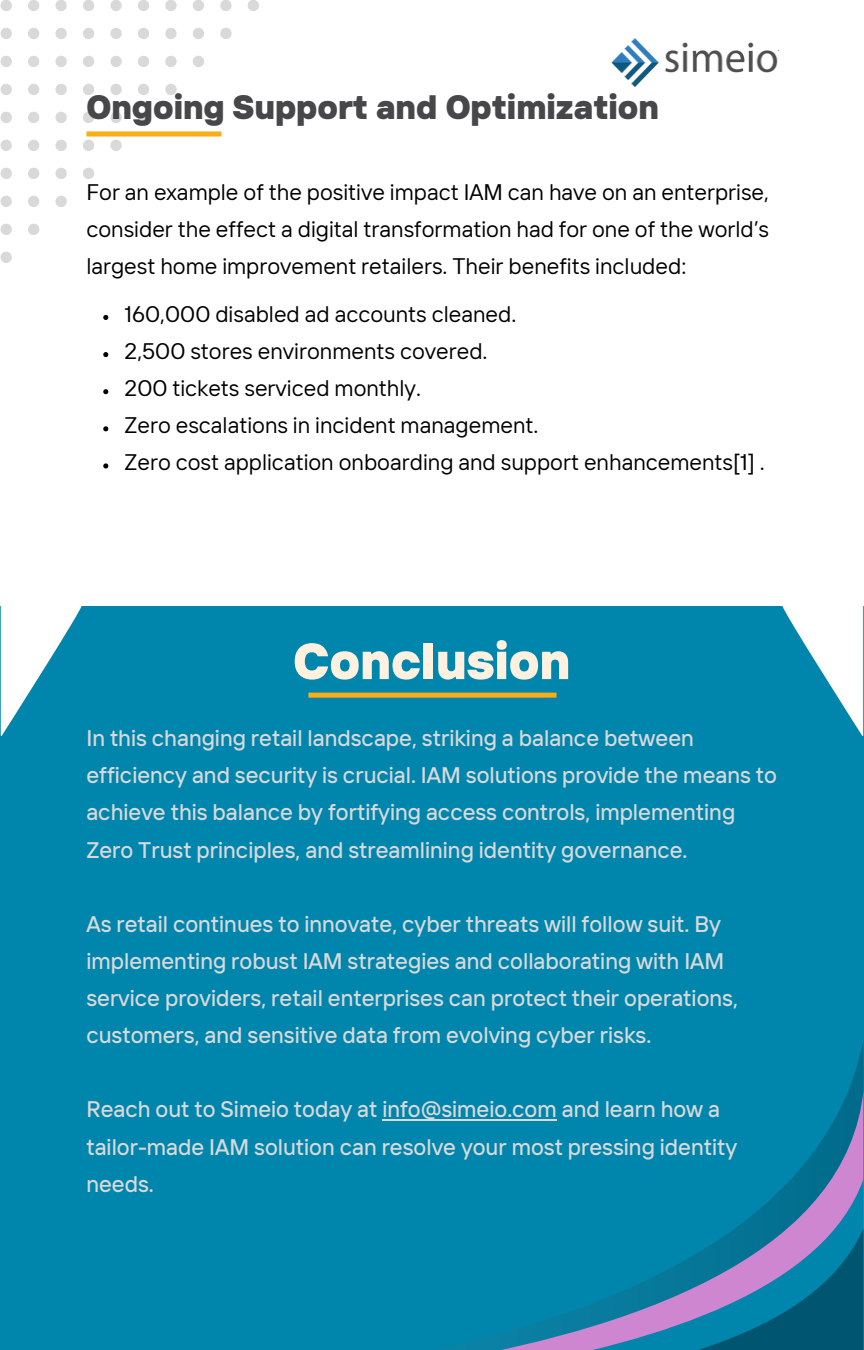
<style>
.page{position:relative;width:864px;height:1350px;background:#fff}
.page>*{position:absolute;margin:0;border:0;box-sizing:border-box;transform-origin:0 0}
.t1{font:900 50.62px "TT Interfaces";color:#fff1df}
.t2{font:900 33.75px "TT Interfaces";color:#474749}
.t3{font:500 22.5px/37.1px "TT Interfaces";color:#d9d9d9}
.t4{font:22.5px/37.1px "TT Interfaces";color:#000;text-align:justify}
</style>
<div class="page">
<svg style="left:248px;top:0;width:11px;height:11px"></svg>
<svg style="left:220px;top:0;width:12px;height:11px"></svg>
<svg style="left:220px;top:28px;width:12px;height:11px"></svg>
<svg style="left:193px;top:0;width:11px;height:11px"></svg>
<svg style="left:193px;top:28px;width:11px;height:11px"></svg>
<svg style="left:193px;top:56px;width:11px;height:11px"></svg>
<svg style="left:165px;top:0;width:12px;height:11px"></svg>
<svg style="left:165px;top:28px;width:12px;height:11px"></svg>
<svg style="left:165px;top:56px;width:12px;height:11px"></svg>
<svg style="left:165px;top:84px;width:12px;height:11px"></svg>
<svg style="left:138px;top:0;width:11px;height:11px"></svg>
<svg style="left:138px;top:28px;width:11px;height:11px"></svg>
<svg style="left:138px;top:56px;width:11px;height:11px"></svg>
<svg style="left:138px;top:84px;width:11px;height:11px"></svg>
<svg style="left:138px;top:112px;width:11px;height:11px"></svg>
<svg style="left:110px;top:0;width:12px;height:11px"></svg>
<svg style="left:110px;top:28px;width:12px;height:11px"></svg>
<svg style="left:110px;top:56px;width:12px;height:11px"></svg>
<svg style="left:110px;top:84px;width:12px;height:11px"></svg>
<svg style="left:110px;top:112px;width:12px;height:11px"></svg>
<svg style="left:110px;top:140px;width:12px;height:11px"></svg>
<svg style="left:83px;top:0;width:11px;height:11px"></svg>
<svg style="left:83px;top:28px;width:11px;height:11px"></svg>
<svg style="left:83px;top:56px;width:11px;height:11px"></svg>
<svg style="left:83px;top:84px;width:11px;height:11px"></svg>
<svg style="left:83px;top:112px;width:11px;height:11px"></svg>
<svg style="left:83px;top:140px;width:11px;height:11px"></svg>
<svg style="left:83px;top:168px;width:11px;height:11px"></svg>
<svg style="left:55px;top:0;width:12px;height:11px"></svg>
<svg style="left:55px;top:28px;width:12px;height:11px"></svg>
<svg style="left:55px;top:56px;width:12px;height:11px"></svg>
<svg style="left:55px;top:84px;width:12px;height:11px"></svg>
<svg style="left:55px;top:112px;width:12px;height:11px"></svg>
<svg style="left:55px;top:140px;width:12px;height:11px"></svg>
<svg style="left:55px;top:168px;width:12px;height:11px"></svg>
<svg style="left:55px;top:196px;width:12px;height:11px"></svg>
<svg style="left:28px;top:0;width:11px;height:11px"></svg>
<svg style="left:28px;top:28px;width:11px;height:11px"></svg>
<svg style="left:28px;top:56px;width:11px;height:11px"></svg>
<svg style="left:28px;top:84px;width:11px;height:11px"></svg>
<svg style="left:28px;top:112px;width:11px;height:11px"></svg>
<svg style="left:28px;top:140px;width:11px;height:11px"></svg>
<svg style="left:28px;top:168px;width:11px;height:11px"></svg>
<svg style="left:28px;top:196px;width:11px;height:11px"></svg>
<svg style="left:28px;top:224px;width:11px;height:11px"></svg>
<svg style="left:1px;top:0;width:11px;height:11px"></svg>
<svg style="left:1px;top:28px;width:11px;height:11px"></svg>
<svg style="left:1px;top:56px;width:11px;height:11px"></svg>
<svg style="left:1px;top:84px;width:11px;height:11px"></svg>
<svg style="left:1px;top:112px;width:11px;height:11px"></svg>
<svg style="left:1px;top:140px;width:11px;height:11px"></svg>
<svg style="left:1px;top:168px;width:11px;height:11px"></svg>
<svg style="left:1px;top:196px;width:11px;height:11px"></svg>
<svg style="left:1px;top:224px;width:11px;height:11px"></svg>
<svg style="left:1px;top:252px;width:11px;height:11px"></svg>
<div style="left:1px;top:607px;width:863px;height:743px;background:#0085ad"></div>
<svg style="left:0;top:1091px;width:863px;height:259px"></svg>
<svg style="left:140px;top:1179px;width:723px;height:171px"></svg>
<svg style="left:393px;top:1229px;width:470px;height:121px"></svg>
<img style="left:611px;top:39px;width:167px;height:47px">
<div style="left:86px;top:131px;width:135px;height:6px;background:#fbad18"></div>
<div style="left:308px;top:693px;width:249px;height:5px;background:#fbad18"></div>
<svg style="left:1px;top:606px;width:82px;height:130px"></svg>
<svg style="left:781px;top:606px;width:82px;height:130px"></svg>
<svg style="left:103px;top:315px;width:5px;height:5px"></svg>
<svg style="left:103px;top:352px;width:5px;height:5px"></svg>
<svg style="left:103px;top:389px;width:5px;height:5px"></svg>
<svg style="left:103px;top:426px;width:5px;height:5px"></svg>
<svg style="left:103px;top:463px;width:5px;height:5px"></svg>
<hr style="left:382px;top:1119px;width:175px;height:2px;background:#d9d9d9">
<p class="t2" style="left:86px;top:93px;width:574px">Ongoing Support and Optimization</p>
<p class="t4" style="left:86px;top:175px;width:684px">For an example of the positive impact IAM can have on an enterprise, consider the effect a digital transformation had for one of the world’s largest home improvement retailers. Their benefits included:</p>
<p class="t4" style="left:125px;top:297px;width:393px">160,000 disabled ad accounts cleaned.</p>
<p class="t4" style="left:125px;top:334px;width:364px">2,500 stores environments covered.</p>
<p class="t4" style="left:125px;top:371px;width:298px">200 tickets serviced monthly.</p>
<p class="t4" style="left:125px;top:408px;width:415px">Zero escalations in incident management.</p>
<p class="t4" style="left:125px;top:445px;width:642px">Zero cost application onboarding and support enhancements[1] .</p>
<p class="t1" style="left:293px;top:640px;width:279px">Conclusion</p>
<p class="t3" style="left:86px;top:721px;width:692px">In this changing retail landscape, striking a balance between efficiency and security is crucial. IAM solutions provide the means to achieve this balance by fortifying access controls, implementing Zero Trust principles, and streamlining identity governance.</p>
<p class="t3" style="left:86px;top:907px;width:653px">As retail continues to innovate, cyber threats will follow suit. By implementing robust IAM strategies and collaborating with IAM service providers, retail enterprises can protect their operations, customers, and sensitive data from evolving cyber risks.</p>
<p class="t3" style="left:86px;top:1092px;width:652px">Reach out to Simeio today at info@simeio.com and learn how a tailor-made IAM solution can resolve your most pressing identity needs.</p>
</div>
